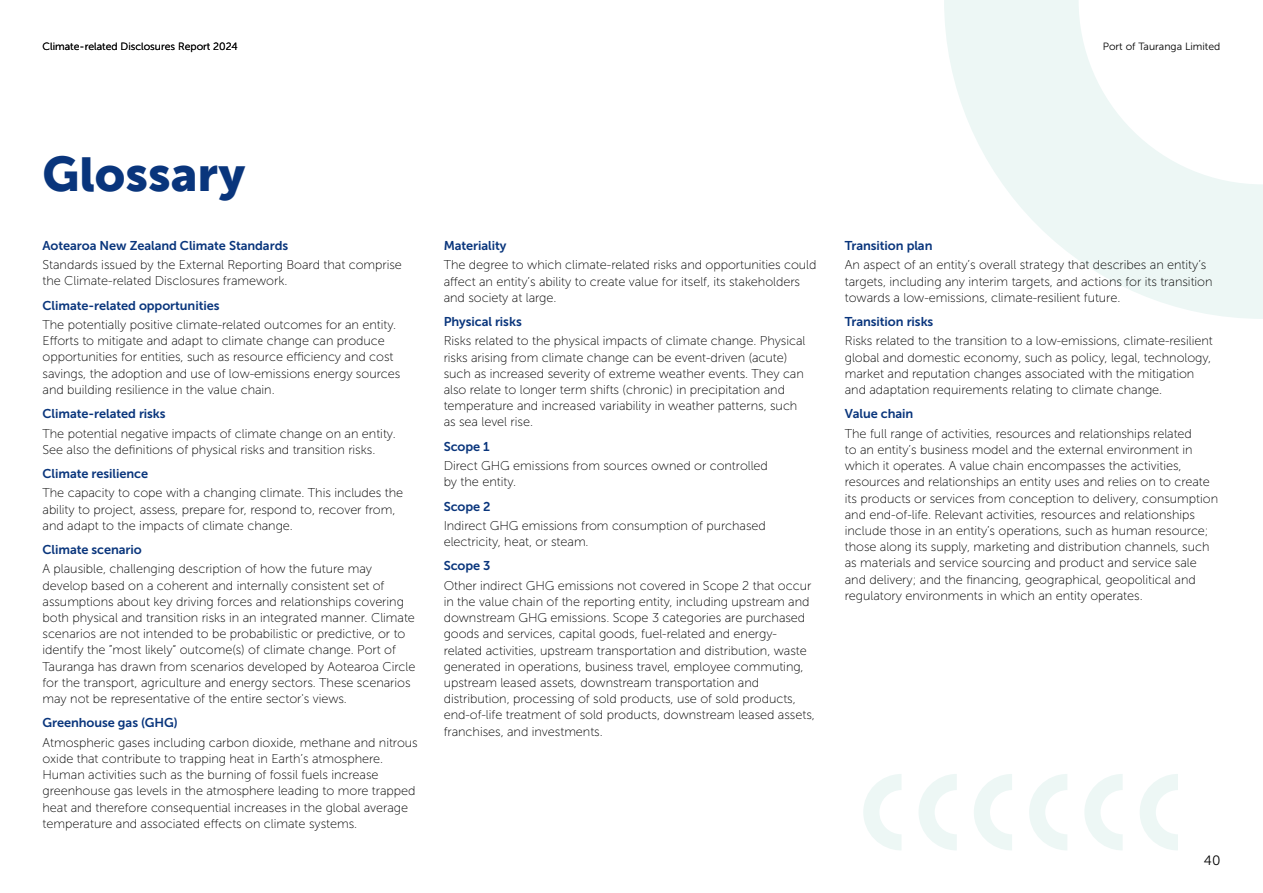
<style>
.page{position:relative;width:1263px;height:893px;background:#fff}
.page>*{position:absolute;margin:0;border:0;box-sizing:border-box;transform-origin:0 0}
.t1{font:48px "Museo Sans 900";color:#09357c}
.t2{font:13.5px "Museo Sans 300";color:#000}
.t3{font:12.75px/16.2px "Museo Sans 100";letter-spacing:-.005em;color:#000}
.t4{font:12.75px "Museo Sans 700";letter-spacing:-.005em;color:#09357c}
.t5{font:10.5px "Museo Sans 300";color:#000}
</style>
<div class="page">
<svg style="left:1140px;top:774px;width:38px;height:76px"></svg>
<svg style="left:1084px;top:774px;width:39px;height:76px"></svg>
<svg style="left:1029px;top:774px;width:38px;height:76px"></svg>
<svg style="left:974px;top:774px;width:38px;height:76px"></svg>
<svg style="left:919px;top:774px;width:38px;height:76px"></svg>
<svg style="left:863px;top:774px;width:38px;height:76px"></svg>
<svg style="left:944px;top:0;width:319px;height:319px;fill:#edf7f5"></svg>
<p class="t5" style="left:43px;top:41px;width:197px">Climate-related Disclosures Report 2024</p>
<p class="t5" style="left:1103px;top:41px;width:119px">Port of Tauranga Limited</p>
<h1 class="t1" style="left:43px;top:147px;width:204px">Glossary</h1>
<p class="t4" style="left:43px;top:238px;width:247px">Aotearoa New Zealand Climate Standards</p>
<p class="t3" style="left:43px;top:257px;width:361px">Standards issued by the External Reporting Board that comprise the Climate-related Disclosures framework.</p>
<p class="t4" style="left:43px;top:298px;width:179px">Climate-related opportunities</p>
<p class="t3" style="left:43px;top:317px;width:359px">The potentially positive climate-related outcomes for an entity.<br>Efforts to mitigate and adapt to climate change can produce opportunities for entities, such as resource efficiency and cost savings, the adoption and use of low-emissions energy sources and building resilience in the value chain.</p>
<p class="t4" style="left:43px;top:407px;width:125px">Climate-related risks</p>
<p class="t3" style="left:43px;top:425px;width:355px">The potential negative impacts of climate change on an entity.<br>See also the definitions of physical risks and transition risks.</p>
<p class="t4" style="left:43px;top:466px;width:107px">Climate resilience</p>
<p class="t3" style="left:43px;top:485px;width:362px">The capacity to cope with a changing climate. This includes the ability to project, assess, prepare for, respond to, recover from, and adapt to the impacts of climate change.</p>
<p class="t4" style="left:43px;top:543px;width:101px">Climate scenario</p>
<p class="t3" style="left:43px;top:561px;width:374px">A plausible, challenging description of how the future may develop based on a coherent and internally consistent set of assumptions about key driving forces and relationships covering both physical and transition risks in an integrated manner. Climate scenarios are not intended to be probabilistic or predictive, or to identify the ”most likely“ outcome(s) of climate change. Port of Tauranga has drawn from scenarios developed by Aotearoa Circle for the transport, agriculture and energy sectors. These scenarios may not be representative of the entire sector's views.</p>
<p class="t4" style="left:43px;top:716px;width:137px">Greenhouse gas (GHG)</p>
<p class="t3" style="left:43px;top:734px;width:377px">Atmospheric gases including carbon dioxide, methane and nitrous oxide that contribute to trapping heat in Earth’s atmosphere.<br>Human activities such as the burning of fossil fuels increase greenhouse gas levels in the atmosphere leading to more trapped heat and therefore consequential increases in the global average temperature and associated effects on climate systems.</p>
<p class="t4" style="left:444px;top:238px;width:64px">Materiality</p>
<p class="t3" style="left:444px;top:257px;width:374px">The degree to which climate-related risks and opportunities could affect an entity’s ability to create value for itself, its stakeholders and society at large.</p>
<p class="t4" style="left:444px;top:314px;width:80px">Physical risks</p>
<p class="t3" style="left:444px;top:333px;width:363px">Risks related to the physical impacts of climate change. Physical risks arising from climate change can be event-driven (acute) such as increased severity of extreme weather events. They can also relate to longer term shifts (chronic) in precipitation and temperature and increased variability in weather patterns, such as sea level rise.</p>
<p class="t4" style="left:444px;top:439px;width:48px">Scope 1</p>
<p class="t3" style="left:444px;top:458px;width:326px">Direct GHG emissions from sources owned or controlled by the entity.</p>
<p class="t4" style="left:444px;top:499px;width:48px">Scope 2</p>
<p class="t3" style="left:444px;top:518px;width:324px">Indirect GHG emissions from consumption of purchased electricity, heat, or steam.</p>
<p class="t4" style="left:444px;top:559px;width:48px">Scope 3</p>
<p class="t3" style="left:444px;top:577px;width:373px">Other indirect GHG emissions not covered in Scope 2 that occur in the value chain of the reporting entity, including upstream and downstream GHG emissions. Scope 3 categories are purchased goods and services, capital goods, fuel-related and energy&shy;related activities, upstream transportation and distribution, waste generated in operations, business travel, employee commuting, upstream leased assets, downstream transportation and distribution, processing of sold products, use of sold products, end-of-life treatment of sold products, downstream leased assets, franchises, and investments.</p>
<p class="t4" style="left:845px;top:239px;width:89px">Transition plan</p>
<p class="t3" style="left:845px;top:257px;width:369px">An aspect of an entity’s overall strategy that describes an entity’s targets, including any interim targets, and actions for its transition towards a low-emissions, climate-resilient future.</p>
<p class="t4" style="left:845px;top:315px;width:90px">Transition risks</p>
<p class="t3" style="left:845px;top:333px;width:369px">Risks related to the transition to a low-emissions, climate-resilient global and domestic economy, such as policy, legal, technology, market and reputation changes associated with the mitigation and adaptation requirements relating to climate change.</p>
<p class="t4" style="left:845px;top:407px;width:70px">Value chain</p>
<p class="t3" style="left:845px;top:425px;width:375px">The full range of activities, resources and relationships related<br>to an entity’s business model and the external environment in which it operates. A value chain encompasses the activities, resources and relationships an entity uses and relies on to create its products or services from conception to delivery, consumption and end-of-life. Relevant activities, resources and relationships include those in an entity’s operations, such as human resource; those along its supply, marketing and distribution channels, such as materials and service sourcing and product and service sale and delivery; and the financing, geographical, geopolitical and regulatory environments in which an entity operates.</p>
<p class="t2" style="left:1204px;top:853px;width:18px">40</p>
</div>
